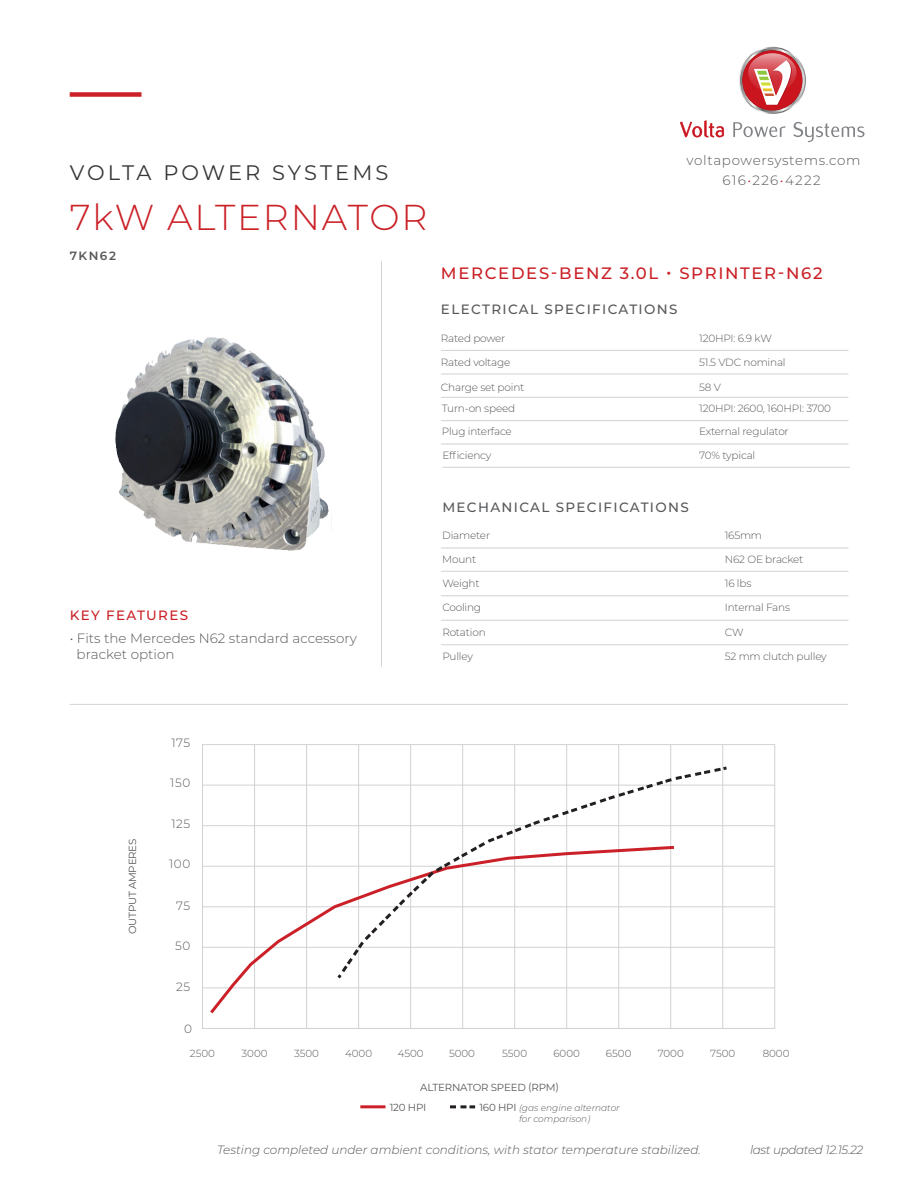
<style>
.page{position:relative;width:918px;height:1188px;background:#fff}
.page>*{position:absolute;margin:0;border:0;box-sizing:border-box;transform-origin:0 0}
.t1{font:300 36px "Montserrat";letter-spacing:.05em;color:#ca2026}
.t2{font:21px "Montserrat";letter-spacing:.14em;color:#373638}
.t3{font:500 16.5px "Montserrat";letter-spacing:.1em;color:#ca2026}
.t4{font:300 13.5px/16.2px "Montserrat";color:#57585a}
.t5{font:500 13.5px "Montserrat";letter-spacing:.1em;color:#57585a}
.t6{font:300 13.5px/19.5px "Montserrat";letter-spacing:.05em;color:#57585a;text-align:center}
.t7{font:500 13.5px "Montserrat";letter-spacing:.1em;color:#ca2026}
.t8{font:italic 300 12px "Montserrat";color:#57585a}
.t9{font:italic 300 12px "Montserrat";letter-spacing:-.03em;color:#57585a}
.t10{font:300 12px "Montserrat";letter-spacing:.05em;color:#57585a}
.t11{font:600 12px "Montserrat";letter-spacing:.125em;color:#57585a}
.t12{font:300 10.5px/21.5px "Montserrat";letter-spacing:-.02em;color:#57585a}
.t13{font:300 10.35px "Montserrat";color:#57585a}
.t14{font:10.35px "Montserrat";letter-spacing:-.02em;color:#57585a}
.t15{font:italic 300 9px/10.8px "Montserrat";color:#57585a}
.s1{color:#ca2026}
</style>
<div class="page">
<div style="left:70px;top:92px;width:72px;height:5px;background:#ca2026"></div>
<hr style="left:70px;top:704px;width:778px;height:1px;background:#d1d2d4">
<hr style="left:441px;top:350px;width:407px;height:1px;background:#d1d2d4">
<hr style="left:441px;top:374px;width:407px;height:1px;background:#d1d2d4">
<hr style="left:441px;top:397px;width:407px;height:1px;background:#d1d2d4">
<hr style="left:441px;top:420px;width:407px;height:1px;background:#d1d2d4">
<hr style="left:441px;top:444px;width:407px;height:1px;background:#d1d2d4">
<hr style="left:442px;top:467px;width:408px;height:1px;background:#d1d2d4">
<hr style="left:441px;top:548px;width:407px;height:1px;background:#d1d2d4">
<hr style="left:441px;top:571px;width:407px;height:1px;background:#d1d2d4">
<hr style="left:441px;top:595px;width:407px;height:1px;background:#d1d2d4">
<hr style="left:441px;top:620px;width:407px;height:1px;background:#d1d2d4">
<hr style="left:441px;top:644px;width:407px;height:1px;background:#d1d2d4">
<svg style="left:739px;top:47px;width:67px;height:67px"></svg>
<svg style="left:740px;top:48px;width:65px;height:65px"></svg>
<svg style="left:742px;top:50px;width:60px;height:60px"></svg>
<svg style="left:680px;top:120px;width:44px;height:18px"></svg>
<svg style="left:733px;top:122px;width:53px;height:15px"></svg>
<svg style="left:793px;top:122px;width:72px;height:20px"></svg>
<hr style="left:381px;top:261px;width:1px;height:405px;background:#d1d2d4">
<img style="left:115px;top:337px;width:214px;height:214px">
<hr style="left:203px;top:785px;width:572px;height:1px;background:#d1d2d4">
<hr style="left:203px;top:825px;width:572px;height:1px;background:#d1d2d4">
<hr style="left:203px;top:866px;width:572px;height:1px;background:#d1d2d4">
<hr style="left:203px;top:906px;width:572px;height:1px;background:#d1d2d4">
<hr style="left:203px;top:947px;width:572px;height:1px;background:#d1d2d4">
<hr style="left:203px;top:988px;width:572px;height:1px;background:#d1d2d4">
<div style="left:202px;top:744px;width:573px;height:285px;border:1px solid #d1d2d4"></div>
<hr style="left:254px;top:745px;width:1px;height:283px;background:#d1d2d4">
<hr style="left:410px;top:745px;width:1px;height:283px;background:#d1d2d4">
<hr style="left:462px;top:745px;width:1px;height:283px;background:#d1d2d4">
<hr style="left:358px;top:745px;width:1px;height:283px;background:#d1d2d4">
<hr style="left:306px;top:745px;width:1px;height:283px;background:#d1d2d4">
<hr style="left:514px;top:745px;width:1px;height:283px;background:#d1d2d4">
<hr style="left:566px;top:745px;width:1px;height:283px;background:#d1d2d4">
<hr style="left:618px;top:745px;width:1px;height:283px;background:#d1d2d4">
<hr style="left:670px;top:745px;width:1px;height:283px;background:#d1d2d4">
<hr style="left:722px;top:745px;width:1px;height:283px;background:#d1d2d4">
<hr style="left:360px;top:1105px;width:25px;height:3px;background:#cb2028">
<svg style="left:450px;top:1105px;width:25px;height:3px"></svg>
<svg style="left:207px;top:865px;width:470px;height:152px"></svg>
<svg style="left:335px;top:961px;width:16px;height:21px"></svg>
<svg style="left:344px;top:765px;width:382px;height:203px"></svg>
<svg style="left:720px;top:764px;width:7px;height:8px"></svg>
<h2 class="t2" style="left:70px;top:159px;width:320px">VOLTA POWER SYSTEMS</h2>
<h1 class="t1" style="left:70px;top:193px;width:359px">7kW ALTERNATOR</h1>
<p class="t11" style="left:70px;top:247px;width:48px">7KN62</p>
<p class="t6" style="left:687px;top:150px;width:175px">voltapowersystems.com<br>616<span class="s1">•</span>226<span class="s1">•</span>4222</p>
<h3 class="t3" style="left:441px;top:262px;width:383px">MERCEDES-BENZ 3.0L • SPRINTER-N62</h3>
<p class="t5" style="left:441px;top:300px;width:238px">ELECTRICAL SPECIFICATIONS</p>
<p class="t12" style="left:441px;top:328px;width:66px">Rated power</p>
<p class="t12" style="left:441px;top:351px;width:71px">Rated voltage</p>
<p class="t12" style="left:441px;top:376px;width:85px">Charge set point<br>Turn-on speed</p>
<p class="t12" style="left:442px;top:421px;width:72px">Plug interface</p>
<p class="t12" style="left:442px;top:444px;width:51px">Efficiency</p>
<p class="t12" style="left:699px;top:328px;width:74px">120HPI: 6.9 kW</p>
<p class="t12" style="left:699px;top:351px;width:88px">51.5 VDC nominal</p>
<p class="t12" style="left:699px;top:376px;width:133px">58 V<br>120HPI: 2600, 160HPI: 3700</p>
<p class="t12" style="left:699px;top:421px;width:91px">External regulator</p>
<p class="t12" style="left:699px;top:444px;width:58px">70% typical</p>
<p class="t7" style="left:70px;top:606px;width:120px">KEY FEATURES</p>
<p class="t4" style="left:77px;top:630px;width:282px;text-indent:-7px">• Fits the Mercedes N62 standard accessory bracket option</p>
<p class="t5" style="left:442px;top:498px;width:248px">MECHANICAL SPECIFICATIONS</p>
<p class="t12" style="left:442px;top:524px;width:49px">Diameter</p>
<p class="t12" style="left:442px;top:548px;width:35px">Mount</p>
<p class="t12" style="left:442px;top:572px;width:39px">Weight</p>
<p class="t12" style="left:442px;top:596px;width:40px">Cooling</p>
<p class="t12" style="left:442px;top:621px;width:45px">Rotation</p>
<p class="t12" style="left:442px;top:645px;width:32px">Pulley</p>
<p class="t12" style="left:725px;top:524px;width:39px">165mm</p>
<p class="t12" style="left:725px;top:549px;width:80px">N62 OE bracket</p>
<p class="t12" style="left:725px;top:572px;width:28px">16 lbs</p>
<p class="t12" style="left:725px;top:596px;width:67px">Internal Fans</p>
<p class="t12" style="left:725px;top:621px;width:20px">CW</p>
<p class="t12" style="left:725px;top:645px;width:103px">52 mm clutch pulley</p>
<p class="t14" style="left:125px;top:934px;width:97px;rotate:-90deg">OUTPUT AMPERES</p>
<p class="t10" style="left:171px;top:734px;width:20px">175</p>
<p class="t10" style="left:170px;top:775px;width:22px">150</p>
<p class="t10" style="left:171px;top:816px;width:20px">125</p>
<p class="t10" style="left:169px;top:856px;width:23px">100</p>
<p class="t10" style="left:176px;top:898px;width:16px">75</p>
<p class="t10" style="left:175px;top:938px;width:17px">50</p>
<p class="t10" style="left:176px;top:979px;width:16px">25</p>
<p class="t10" style="left:184px;top:1020px;width:9px">0</p>
<p class="t13" style="left:190px;top:1046px;width:27px">2500</p>
<p class="t13" style="left:242px;top:1046px;width:28px">3000</p>
<p class="t13" style="left:294px;top:1046px;width:26px">3500</p>
<p class="t13" style="left:345px;top:1046px;width:29px">4000</p>
<p class="t13" style="left:398px;top:1046px;width:27px">4500</p>
<p class="t13" style="left:449px;top:1046px;width:28px">5000</p>
<p class="t13" style="left:502px;top:1046px;width:26px">5500</p>
<p class="t13" style="left:553px;top:1046px;width:28px">6000</p>
<p class="t13" style="left:606px;top:1046px;width:27px">6500</p>
<p class="t13" style="left:658px;top:1046px;width:28px">7000</p>
<p class="t13" style="left:710px;top:1046px;width:27px">7500</p>
<p class="t13" style="left:763px;top:1046px;width:28px">8000</p>
<p class="t14" style="left:420px;top:1080px;width:140px">ALTERNATOR SPEED (RPM)</p>
<p class="t15" style="left:519px;top:1102px;width:102px">(gas engine alternator for comparison)</p>
<p class="t14" style="left:390px;top:1100px;width:38px">120 HPI</p>
<p class="t14" style="left:479px;top:1100px;width:38px">160 HPI</p>
<p class="t8" style="left:217px;top:1142px;width:485px">Testing completed under ambient conditions, with stator temperature stabilized.</p>
<p class="t9" style="left:750px;top:1142px;width:115px">last updated 12.15.22</p>
</div>
